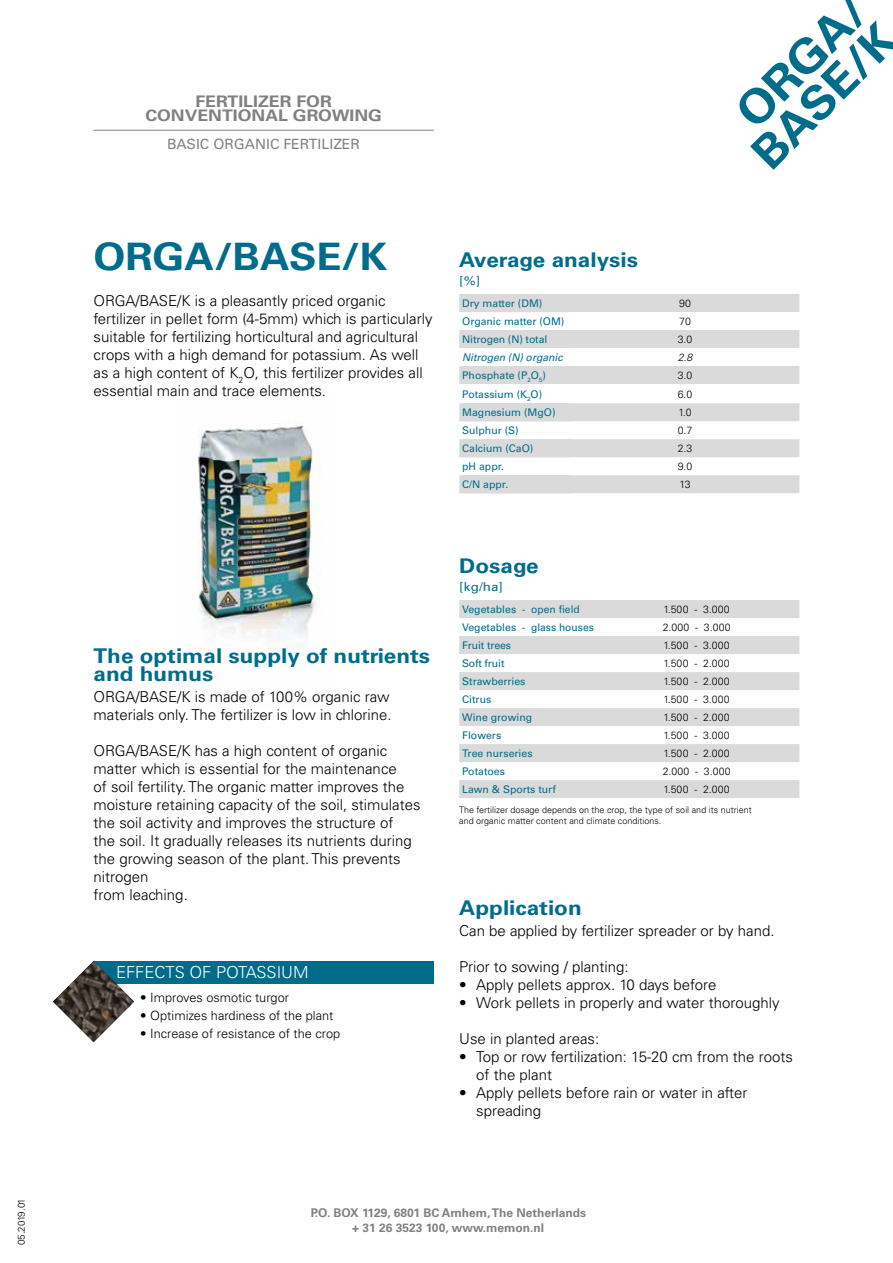
<style>
.page{position:relative;width:893px;height:1263px;background:#fff}
.page>*{position:absolute;margin:0;border:0;box-sizing:border-box;transform-origin:0 0}
.t1{font:700 45.9px/40.5px "Univers";color:#006c8b;text-align:center;scale:1.07 1}
.t2{font:700 37.8px "Univers";color:#006c8b;scale:1.09 1}
.t3{font:700 20.25px/18px "Univers";color:#006c8b;scale:1.11 1}
.t4{font:300 16.5px "Univers";color:#fff}
.t5{font:700 15.9px/14.1px "Univers";color:#000;text-align:center;scale:1.11 1}
.t6{font:300 15px/18px "Univers";color:#000}
.t7{font:14.1px "Univers";color:#000}
.t8{font:300 12.75px "Univers";color:#000}
.t9{font:12.15px "Univers";color:#006c8b;scale:1.11 1}
.t10{font:700 12px/15px "Univers";color:#000;text-align:center}
.t11{font:10.5px "Univers";color:#006c8b}
.t12{font:300 10.5px "Univers";letter-spacing:.02em;color:#000}
.t13{font:italic 10.5px "Univers";letter-spacing:-.01em;color:#006c8b}
.t14{font:italic 300 10.5px "Univers";color:#000}
.t15{font:300 9.75px "Univers";letter-spacing:-.05em;color:#000}
.t16{font:300 9px/10.5px "Univers";color:#000}
</style>
<div class="page">
<img style="left:198px;top:425px;width:123px;height:213px">
<hr style="left:94px;top:130px;width:340px;height:1px;background:#000">
<svg style="left:459px;top:294px;width:340px;height:199px"></svg>
<div style="left:462px;top:294px;width:109px;height:18px;background:#dadada"></div>
<div style="left:462px;top:330px;width:109px;height:18px;background:#dadada"></div>
<div style="left:462px;top:403px;width:109px;height:18px;background:#dadada"></div>
<div style="left:462px;top:439px;width:109px;height:18px;background:#dadada"></div>
<div style="left:462px;top:475px;width:109px;height:18px;background:#dadada"></div>
<div style="left:94px;top:961px;width:340px;height:22px;background:#006c8b"></div>
<svg style="left:459px;top:600px;width:340px;height:198px;fill:#dadada"></svg>
<img style="left:53px;top:961px;width:81px;height:81px">
<p class="t15" style="left:15px;top:1245px;width:48px;rotate:-90deg">05.2019.01</p>
<p class="t5" style="left:145px;top:94px;width:215px">FERTILIZER FOR<br>CONVENTIONAL GROWING</p>
<p class="t7" style="left:167px;top:136px;width:194px">BASIC ORGANIC FERTILIZER</p>
<h1 class="t1" style="left:717px;top:118px;width:172px;rotate:-45deg">ORGA/<br>BASE/K</h1>
<h2 class="t2" style="left:94px;top:235px;width:271px">ORGA/BASE/K</h2>
<p class="t6" style="left:94px;top:292px;width:340px">ORGA/BASE/K is a pleasantly priced organic fertilizer in pellet form (4-5mm) which is particularly suitable for fertilizing horticultural and agricultural crops with a high demand for potassium. As well as a high content of K<sub>2</sub>O, this fertilizer provides all essential main and trace elements.</p>
<h3 class="t3" style="left:459px;top:251px;width:163px">Average analysis</h3>
<p class="t9" style="left:459px;top:273px;width:20px">[%]</p>
<p class="t11" style="left:462px;top:297px;width:82px">Dry matter (DM)</p>
<p class="t12" style="left:679px;top:297px;width:13px">90</p>
<p class="t11" style="left:462px;top:315px;width:104px">Organic matter (OM)</p>
<p class="t12" style="left:679px;top:315px;width:13px">70</p>
<p class="t11" style="left:462px;top:333px;width:87px">Nitrogen (N) total</p>
<p class="t12" style="left:678px;top:333px;width:16px">3.0</p>
<p class="t13" style="left:462px;top:351px;width:102px">Nitrogen (N) organic</p>
<p class="t14" style="left:678px;top:351px;width:16px">2.8</p>
<p class="t11" style="left:462px;top:369px;width:85px">Phosphate (P<sub>2</sub>O<sub>5</sub>)</p>
<p class="t12" style="left:678px;top:369px;width:16px">3.0</p>
<p class="t11" style="left:462px;top:388px;width:82px">Potassium (K<sub>2</sub>O)</p>
<p class="t12" style="left:678px;top:388px;width:16px">6.0</p>
<p class="t11" style="left:462px;top:406px;width:95px">Magnesium (MgO)</p>
<p class="t12" style="left:678px;top:406px;width:15px">1.0</p>
<p class="t11" style="left:462px;top:424px;width:58px">Sulphur (S)</p>
<p class="t12" style="left:678px;top:424px;width:16px">0.7</p>
<p class="t11" style="left:462px;top:442px;width:73px">Calcium (CaO)</p>
<p class="t12" style="left:678px;top:442px;width:16px">2.3</p>
<p class="t11" style="left:462px;top:460px;width:44px">pH appr.</p>
<p class="t12" style="left:678px;top:460px;width:16px">9.0</p>
<p class="t11" style="left:462px;top:478px;width:48px">C/N appr.</p>
<p class="t12" style="left:679px;top:478px;width:13px">13</p>
<h3 class="t3" style="left:94px;top:647px;width:305px">The optimal supply of nutrients and humus</h3>
<p class="t6" style="left:94px;top:688px;width:300px">ORGA/BASE/K is made of 100% organic raw materials only. The fertilizer is low in chlorine.</p>
<p class="t6" style="left:94px;top:742px;width:328px">ORGA/BASE/K has a high content of organic matter which is essential for the maintenance<br>of soil fertility. The organic matter improves the moisture retaining capacity of the soil, stimulates the soil activity and improves the structure of<br>the soil. It gradually releases its nutrients during the growing season of the plant. This prevents nitrogen<br>from leaching.</p>
<p class="t4" style="left:116px;top:962px;width:194px">EFFECTS OF POTASSIUM</p>
<p class="t8" style="left:140px;top:990px;width:150px">• Improves osmotic turgor</p>
<p class="t8" style="left:140px;top:1008px;width:195px">• Optimizes hardiness of the plant</p>
<p class="t8" style="left:140px;top:1026px;width:202px">• Increase of resistance of the crop</p>
<h3 class="t3" style="left:459px;top:557px;width:73px">Dosage</h3>
<p class="t9" style="left:459px;top:579px;width:41px">[kg/ha]</p>
<p class="t11" style="left:462px;top:603px;width:119px">Vegetables - open field</p>
<p class="t12" style="left:663px;top:603px;width:68px">1.500 - 3.000</p>
<p class="t11" style="left:462px;top:621px;width:133px">Vegetables - glass houses</p>
<p class="t12" style="left:663px;top:621px;width:69px">2.000 - 3.000</p>
<p class="t11" style="left:462px;top:639px;width:50px">Fruit trees</p>
<p class="t12" style="left:663px;top:639px;width:68px">1.500 - 3.000</p>
<p class="t11" style="left:462px;top:657px;width:44px">Soft fruit</p>
<p class="t12" style="left:663px;top:657px;width:68px">1.500 - 2.000</p>
<p class="t11" style="left:462px;top:675px;width:65px">Strawberries</p>
<p class="t12" style="left:663px;top:675px;width:68px">1.500 - 2.000</p>
<p class="t11" style="left:462px;top:693px;width:31px">Citrus</p>
<p class="t12" style="left:663px;top:693px;width:68px">1.500 - 3.000</p>
<p class="t11" style="left:462px;top:711px;width:72px">Wine growing</p>
<p class="t12" style="left:663px;top:711px;width:68px">1.500 - 2.000</p>
<p class="t11" style="left:462px;top:729px;width:41px">Flowers</p>
<p class="t12" style="left:663px;top:729px;width:68px">1.500 - 3.000</p>
<p class="t11" style="left:462px;top:747px;width:72px">Tree nurseries</p>
<p class="t12" style="left:663px;top:747px;width:68px">1.500 - 2.000</p>
<p class="t11" style="left:462px;top:765px;width:44px">Potatoes</p>
<p class="t12" style="left:663px;top:765px;width:69px">2.000 - 3.000</p>
<p class="t11" style="left:462px;top:783px;width:95px">Lawn &amp; Sports turf</p>
<p class="t12" style="left:663px;top:783px;width:68px">1.500 - 2.000</p>
<p class="t16" style="left:459px;top:805px;width:294px">The fertilizer dosage depends on the crop, the type of soil and its nutrient and organic matter content and climate conditions.</p>
<h3 class="t3" style="left:459px;top:899px;width:112px">Application</h3>
<p class="t6" style="left:459px;top:922px;width:317px">Can be applied by fertilizer spreader or by hand.</p>
<p class="t6" style="left:459px;top:958px;width:171px">Prior to sowing / planting:</p>
<p class="t6" style="left:459px;top:976px;width:259px">• Apply pellets approx. 10 days before</p>
<p class="t6" style="left:459px;top:994px;width:322px">• Work pellets in properly and water thoroughly</p>
<p class="t6" style="left:459px;top:1030px;width:142px">Use in planted areas:</p>
<p class="t6" style="left:476px;top:1048px;width:318px;text-indent:-17px">• Top or row fertilization: 15-20 cm from the roots of the plant</p>
<p class="t6" style="left:476px;top:1084px;width:273px;text-indent:-17px">• Apply pellets before rain or water in after spreading</p>
<p class="t10" style="left:310px;top:1205px;width:277px">P.O. BOX 1129, 6801 BC Arnhem, The Netherlands + 31 26 3523 100, www.memon.nl</p>
</div>
